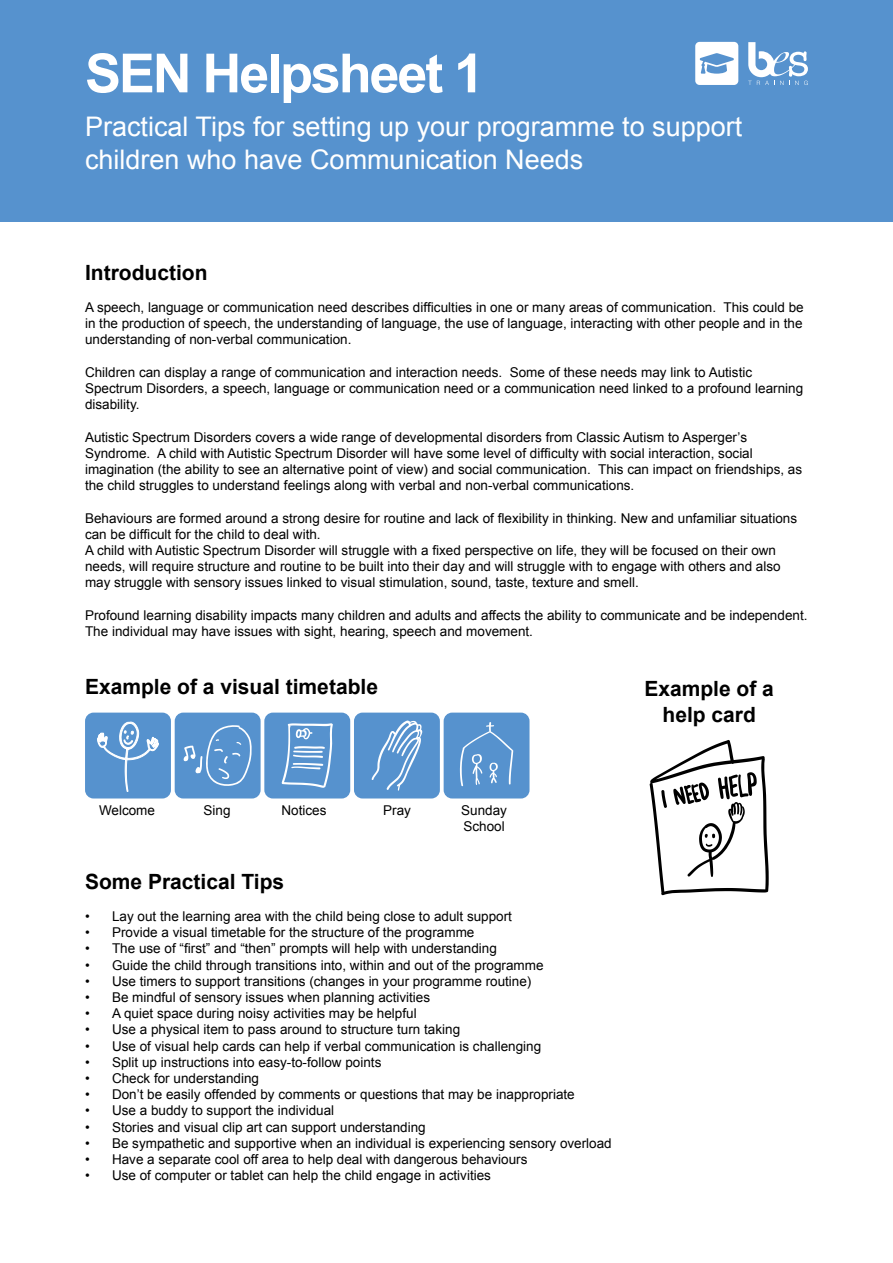
<style>
.page{position:relative;width:893px;height:1263px;background:#fff}
.page>*{position:absolute;margin:0;border:0;box-sizing:border-box;transform-origin:0 0}
.t1{font:700 54px "Arial";letter-spacing:-.04em;color:#fff}
.t2{font:27px/32.4px "Arial";color:#fff}
.t3{font:700 21px/25.2px "Arial";color:#000;text-align:center}
.t4{font:13.5px/16.2px "Arial";color:#000}
</style>
<div class="page">
<div style="left:85px;top:713px;width:86px;height:85px;background:#5692ce;border-radius:9px"></div>
<svg style="left:97px;top:722px;width:62px;height:70px"></svg>
<div style="left:175px;top:713px;width:86px;height:85px;background:#5692ce;border-radius:9px"></div>
<svg style="left:184px;top:725px;width:68px;height:61px"></svg>
<div style="left:264px;top:713px;width:86px;height:85px;background:#5692ce;border-radius:9px"></div>
<svg style="left:282px;top:723px;width:51px;height:65px"></svg>
<div style="left:354px;top:713px;width:86px;height:85px;background:#5692ce;border-radius:9px"></div>
<svg style="left:372px;top:720px;width:50px;height:71px"></svg>
<div style="left:444px;top:713px;width:85px;height:85px;background:#5692ce;border-radius:9px"></div>
<svg style="left:460px;top:722px;width:53px;height:64px"></svg>
<div style="left:0;top:0;width:893px;height:222px;background:#5692ce"></div>
<svg style="left:695px;top:42px;width:43px;height:43px"></svg>
<svg style="left:748px;top:42px;width:60px;height:43px"></svg>
<svg style="left:650px;top:740px;width:119px;height:155px"></svg>
<h1 class="t1" style="left:85px;top:38px;width:400px">SEN Helpsheet 1</h1>
<h2 class="t2" style="left:85px;top:111px;width:659px">Practical Tips for setting up your programme to support children who have Communication Needs</h2>
<h3 class="t3" style="left:85px;top:260px;width:124px">Introduction</h3>
<p class="t4" style="left:85px;top:299px;width:720px;text-align:justify">A speech, language or communication need describes difficulties in one or many areas of communication. This could be in the production of speech, the understanding of language, the use of language, interacting with other people and in the understanding of non-verbal communication.</p>
<p class="t4" style="left:85px;top:364px;width:720px">Children can display a range of communication and interaction needs. Some of these needs may link to Autistic<br>Spectrum Disorders, a speech, language or communication need or a communication need linked to a profound learning disability.</p>
<p class="t4" style="left:85px;top:429px;width:719px">Autistic Spectrum Disorders covers a wide range of developmental disorders from Classic Autism to Asperger’s Syndrome. A child with Autistic Spectrum Disorder will have some level of difficulty with social interaction, social imagination (the ability to see an alternative point of view) and social communication. This can impact on friendships, as the child struggles to understand feelings along with verbal and non-verbal communications.</p>
<p class="t4" style="left:85px;top:510px;width:714px">Behaviours are formed around a strong desire for routine and lack of flexibility in thinking. New and unfamiliar situations can be difficult for the child to deal with.<br>A child with Autistic Spectrum Disorder will struggle with a fixed perspective on life, they will be focused on their own needs, will require structure and routine to be built into their day and will struggle with to engage with others and also may struggle with sensory issues linked to visual stimulation, sound, taste, texture and smell.</p>
<p class="t4" style="left:85px;top:607px;width:724px">Profound learning disability impacts many children and adults and affects the ability to communicate and be independent.<br>The individual may have issues with sight, hearing, speech and movement.</p>
<h3 class="t3" style="left:85px;top:674px;width:294px">Example of a visual timetable</h3>
<h3 class="t3" style="left:644px;top:677px;width:131px">Example of a help card</h3>
<p class="t4" style="left:99px;top:802px;width:58px">Welcome</p>
<p class="t4" style="left:204px;top:802px;width:29px">Sing</p>
<p class="t4" style="left:282px;top:802px;width:47px">Notices</p>
<p class="t4" style="left:383px;top:802px;width:29px">Pray</p>
<p class="t4" style="left:461px;top:802px;width:47px">Sunday<br>School</p>
<h3 class="t3" style="left:85px;top:869px;width:201px">Some Practical Tips</h3>
<p class="t4" style="left:85px;top:908px;width:428px">• Lay out the learning area with the child being close to adult support</p>
<p class="t4" style="left:85px;top:924px;width:391px">• Provide a visual timetable for the structure of the programme</p>
<p class="t4" style="left:85px;top:941px;width:413px">• The use of “first” and “then” prompts will help with understanding</p>
<p class="t4" style="left:85px;top:957px;width:460px">• Guide the child through transitions into, within and out of the programme</p>
<p class="t4" style="left:85px;top:973px;width:448px">• Use timers to support transitions (changes in your programme routine)</p>
<p class="t4" style="left:85px;top:989px;width:347px">• Be mindful of sensory issues when planning activities</p>
<p class="t4" style="left:85px;top:1005px;width:333px">• A quiet space during noisy activities may be helpful</p>
<p class="t4" style="left:85px;top:1022px;width:377px">• Use a physical item to pass around to structure turn taking</p>
<p class="t4" style="left:85px;top:1038px;width:458px">• Use of visual help cards can help if verbal communication is challenging</p>
<p class="t4" style="left:85px;top:1054px;width:298px">• Split up instructions into easy-to-follow points</p>
<p class="t4" style="left:85px;top:1070px;width:176px">• Check for understanding</p>
<p class="t4" style="left:85px;top:1086px;width:491px">• Don’t be easily offended by comments or questions that may be inappropriate</p>
<p class="t4" style="left:85px;top:1103px;width:251px">• Use a buddy to support the individual</p>
<p class="t4" style="left:85px;top:1119px;width:342px">• Stories and visual clip art can support understanding</p>
<p class="t4" style="left:85px;top:1135px;width:528px">• Be sympathetic and supportive when an individual is experiencing sensory overload</p>
<p class="t4" style="left:85px;top:1151px;width:444px">• Have a separate cool off area to help deal with dangerous behaviours</p>
<p class="t4" style="left:85px;top:1167px;width:407px">• Use of computer or tablet can help the child engage in activities</p>
</div>
